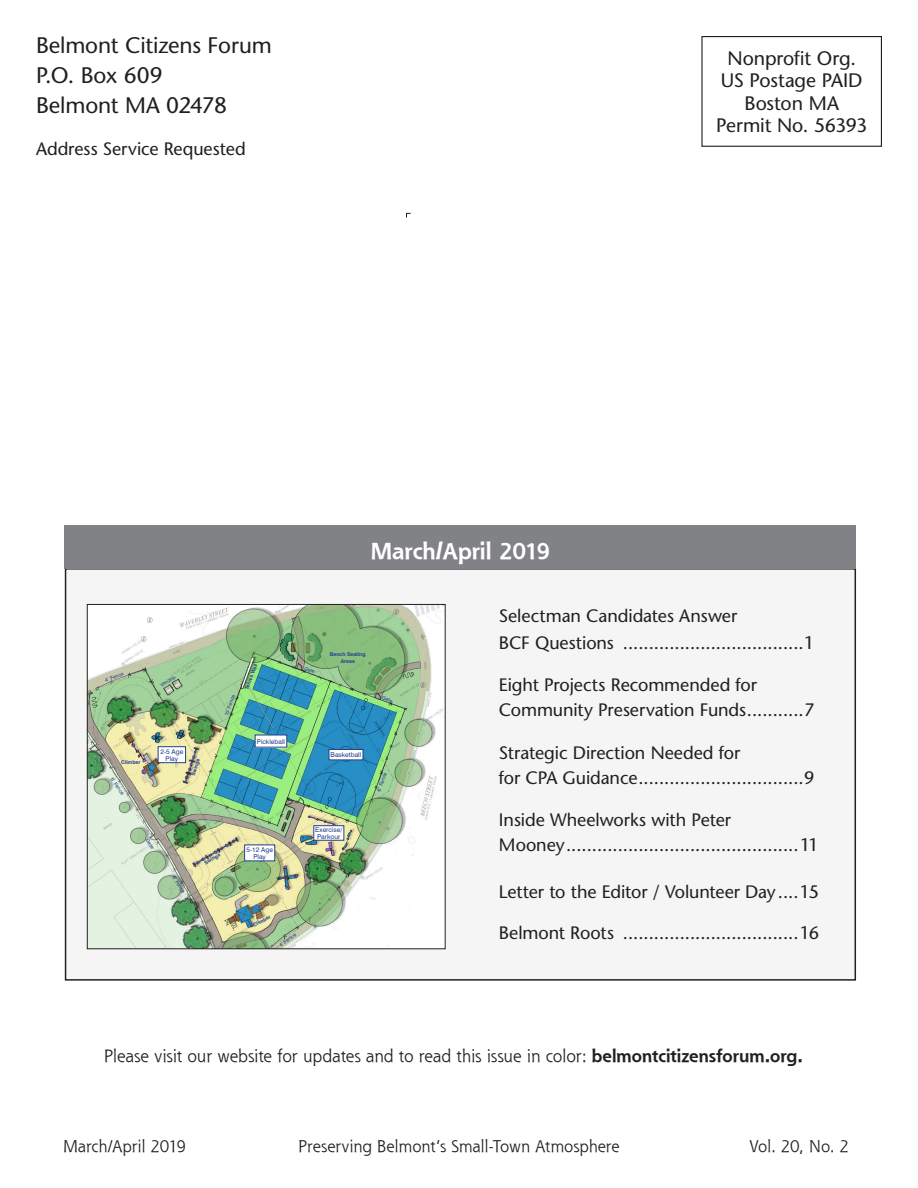
<style>
.page{position:relative;width:918px;height:1188px;background:#fff}
.page>*{position:absolute;margin:0;border:0;box-sizing:border-box;transform-origin:0 0}
.t1{font:22.5px/30px "Stone Sans";letter-spacing:-.005em;color:#231f20}
.box_top_no_space{font:700 22.5px "Shannon";letter-spacing:-.005em;color:#fff}
.t2{font:19.5px/22.5px "Stone Sans";letter-spacing:-.005em;color:#231f20;text-align:center}
.contents{font:18px "Stone Sans";letter-spacing:-.005em;color:#231f20}
.calendar_event_locat{font:17.25px "Shannon";letter-spacing:-.01em;color:#231f20}
.t3{font:16.5px "Shannon";letter-spacing:-.01em;color:#231f20}
.t4{font:6.6px/7.4px "Swiss 721 BT";color:#253f8e;text-align:center}
.t5{font:5.1px "Swiss 721 BT";color:#253f8e}
.t6{font:700 5.1px/6.1px "Swiss 721 BT";color:#253f8e;text-align:center}
.s1{font-weight:700}
</style>
<div class="page">
<div style="left:701px;top:36px;width:181px;height:111px;border:1px solid #231f20"></div>
<div style="left:66px;top:569px;width:789px;height:411px;background:#f5f5f6"></div>
<div style="left:65px;top:568px;width:791px;height:413px;border:2px solid #231f20"></div>
<div style="left:65px;top:525px;width:791px;height:43px;background:#808285"></div>
<img style="left:89px;top:606px;width:354px;height:341px">
<div style="left:255px;top:735px;width:32px;height:12px;background:#fff"></div>
<div style="left:329px;top:749px;width:34px;height:11px;background:#fff"></div>
<div style="left:329px;top:749px;width:34px;height:11px;border:1px solid #253f8e"></div>
<div style="left:245px;top:845px;width:30px;height:16px;background:#fff"></div>
<div style="left:244px;top:845px;width:31px;height:16px;border:1px solid #253f8e"></div>
<div style="left:158px;top:747px;width:28px;height:16px;background:#fff"></div>
<div style="left:158px;top:747px;width:28px;height:16px;border:1px solid #253f8e"></div>
<div style="left:314px;top:826px;width:30px;height:14px;background:#fff"></div>
<div style="left:314px;top:825px;width:30px;height:15px;border:1px solid #253f8e"></div>
<div style="left:87px;top:604px;width:359px;height:345px;border:1px solid #231f20"></div>
<p class="t1" style="left:36px;top:30px;width:237px">Belmont Citizens Forum<br>P.O. Box 609<br>Belmont MA 02478</p>
<p class="contents" style="left:36px;top:138px;width:211px">Address Service Requested</p>
<p class="box_top_no_space" style="left:371px;top:537px;width:181px">March/April 2019</p>
<p class="t2" style="left:716px;top:47px;width:153px">Nonprofit Org.<br>US Postage PAID<br>Boston MA<br>Permit No. 56393</p>
<p class="t5" style="left:104px;top:678px;width:21px;rotate:-22deg">4’ Fence</p>
<p class="t5" style="left:159px;top:683px;width:19px;rotate:-32deg">Verizon</p>
<p class="t6" style="left:243px;top:689px;width:29px;rotate:-69deg">Tennis Wall</p>
<p class="t5" style="left:306px;top:665px;width:12px;rotate:21deg">Gate</p>
<p class="t6" style="left:330px;top:652px;width:37px">Bench Seating<br>Areas</p>
<p class="t5" style="left:223px;top:715px;width:24px;rotate:-70deg">10’ Fence</p>
<p class="t5" style="left:383px;top:694px;width:12px;rotate:21deg">Gate</p>
<p class="t4" style="left:257px;top:738px;width:30px">Pickleball</p>
<p class="t6" style="left:121px;top:760px;width:21px">Climber</p>
<p class="t5" style="left:115px;top:776px;width:21px;rotate:55deg">6’ Fence</p>
<p class="t4" style="left:160px;top:747px;width:24px">2-5 Age<br>Play</p>
<p class="t6" style="left:190px;top:775px;width:19px;rotate:-73deg">Swings</p>
<p class="t4" style="left:331px;top:751px;width:32px">Basketball</p>
<p class="t5" style="left:376px;top:790px;width:21px;rotate:-70deg">6’ Fence</p>
<p class="t5" style="left:149px;top:837px;width:12px;rotate:55deg">Gate</p>
<p class="t5" style="left:176px;top:874px;width:21px;rotate:59deg">6’ Fence</p>
<p class="t6" style="left:203px;top:861px;width:19px;rotate:-31deg">Swings</p>
<p class="t4" style="left:246px;top:846px;width:28px">5-12 Age<br>Play</p>
<p class="t4" style="left:315px;top:826px;width:29px">Exercise/<br>Parkour</p>
<p class="t6" style="left:252px;top:922px;width:21px;rotate:-27deg">Climber</p>
<p class="t5" style="left:278px;top:943px;width:21px;rotate:-36deg">4’ Fence</p>
<p class="contents" style="left:499px;top:605px;width:240px">Selectman Candidates Answer</p>
<p class="contents" style="left:499px;top:632px;width:317px">BCF Questions ...................................1</p>
<p class="contents" style="left:499px;top:674px;width:260px">Eight Projects Recommended for</p>
<p class="contents" style="left:499px;top:699px;width:317px">Community Preservation Funds...........7</p>
<p class="contents" style="left:499px;top:742px;width:243px">Strategic Direction Needed for</p>
<p class="contents" style="left:499px;top:767px;width:317px">for CPA Guidance................................9</p>
<p class="contents" style="left:499px;top:809px;width:234px">Inside Wheelworks with Peter</p>
<p class="contents" style="left:499px;top:834px;width:321px">Mooney.............................................11</p>
<p class="contents" style="left:499px;top:881px;width:322px">Letter to the Editor / Volunteer Day....15</p>
<p class="contents" style="left:499px;top:922px;width:322px">Belmont Roots ..................................16</p>
<p class="calendar_event_locat" style="left:104px;top:1045px;width:701px">Please visit our website for updates and to read this issue in color: <span class="s1">belmontcitizensforum.org.</span></p>
<p class="t3" style="left:63px;top:1136px;width:124px">March/April 2019</p>
<p class="t3" style="left:298px;top:1136px;width:323px">Preserving Belmont’s Small-Town Atmosphere</p>
<p class="t3" style="left:749px;top:1136px;width:101px">Vol. 20, No. 2</p>
</div>
